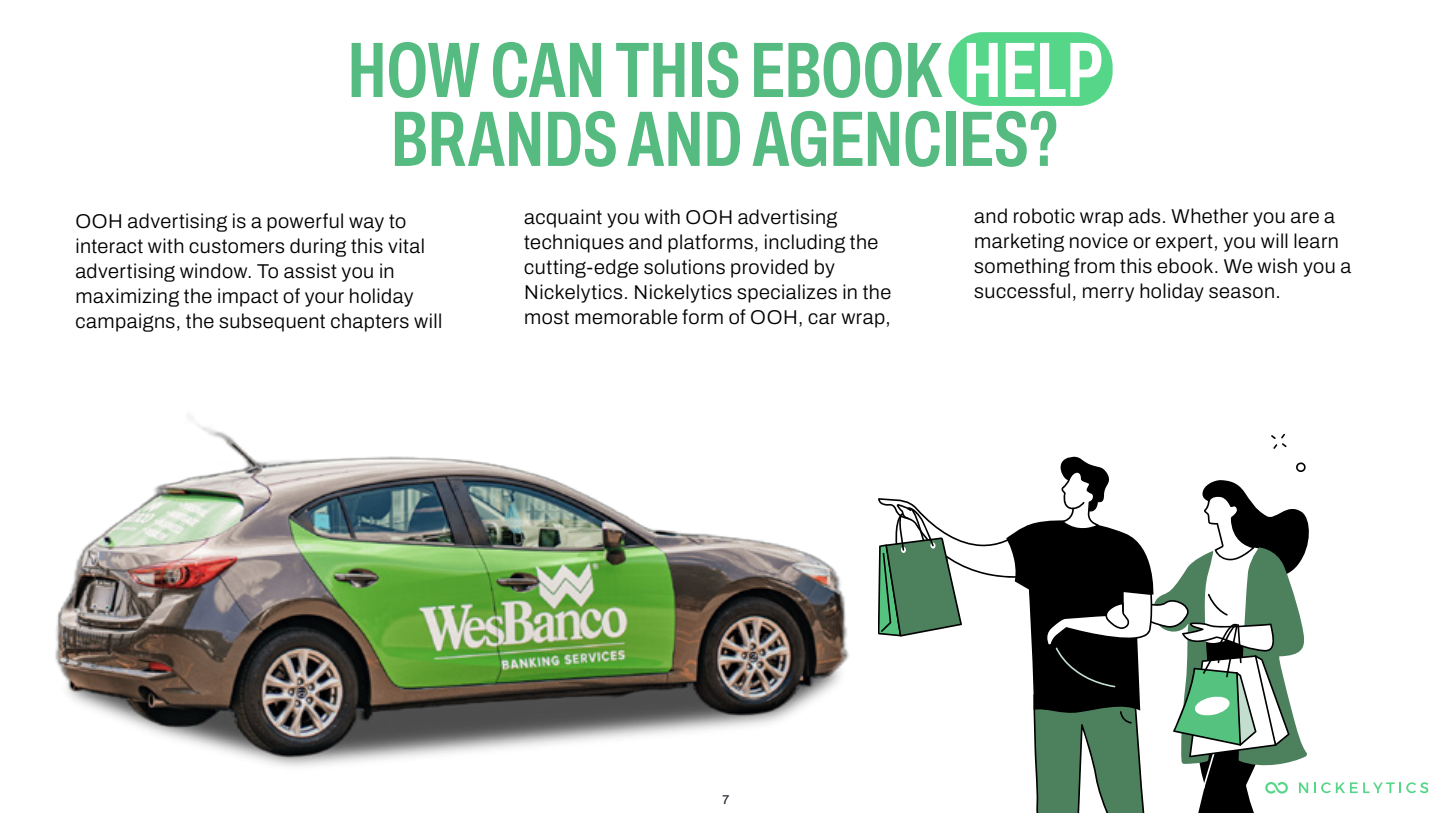
<style>
.page{position:relative;width:1450px;height:813px;background:#fff}
.page>*{position:absolute;margin:0;border:0;box-sizing:border-box;transform-origin:0 0}
.t1{font:600 extra-condensed 78.75px/68.8px "Archivo";letter-spacing:-.005em;color:#56bb80;text-align:center}
.t2{font:300 20px/25px "Archivo";letter-spacing:.025em;color:#000}
.t3{font:300 12.5px "Archivo";color:#383641}
.s1{color:#fff}
</style>
<div class="page">
<div style="left:949px;top:32px;width:164px;height:74px;background:#56d688;border-radius:34px"></div>
<img style="left:55px;top:415px;width:824px;height:352px">
<svg style="left:1271px;top:433px;width:16px;height:16px"></svg>
<svg style="left:879px;top:456px;width:549px;height:356px"></svg>
<h1 class="t1" style="left:348px;top:36px;width:756px">HOW CAN THIS EBOOK <span class="s1">HELP<br></span>BRANDS AND AGENCIES?</h1>
<p class="t2" style="left:75px;top:209px;width:368px">OOH advertising is a powerful way to interact with customers during this vital advertising window. To assist you in maximizing the impact of your holiday campaigns, the subsequent chapters will</p>
<p class="t2" style="left:524px;top:204px;width:368px">acquaint you with OOH advertising techniques and platforms, including the cutting-edge solutions provided by Nickelytics. Nickelytics specializes in the most memorable form of OOH, car wrap,</p>
<p class="t2" style="left:974px;top:204px;width:379px">and robotic wrap ads. Whether you are a marketing novice or expert, you will learn something from this ebook. We wish you a successful, merry holiday season.</p>
<p class="t3" style="left:722px;top:789px;width:8px">7</p>
</div>
